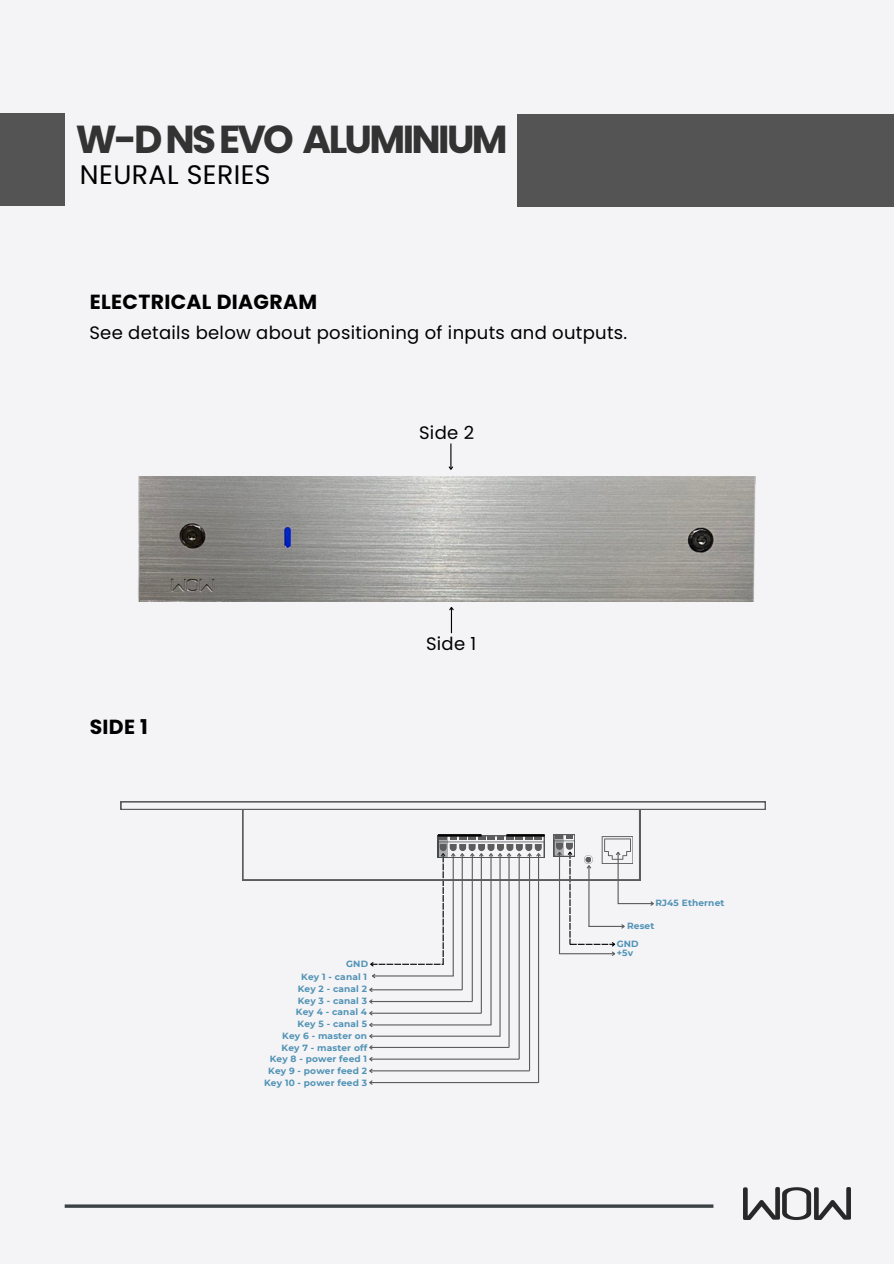
<style>
.page{position:relative;width:894px;height:1264px;background:#fff}
.page>*{position:absolute;margin:0;border:0;box-sizing:border-box;transform-origin:0 0}
.t1{font:700 39px "Poppins";letter-spacing:-.07em;color:#333}
.t2{font:26.7px "Poppins";letter-spacing:.015em;color:#000}
.t3{font:700 20.4px "Poppins";letter-spacing:.015em;color:#000}
.t4{font:18px "Poppins";letter-spacing:.015em;color:#000}
.t5{font:700 9px "Montserrat";letter-spacing:.015em;color:#5193b6}
</style>
<div class="page">
<div style="left:0;top:0;width:893px;height:1263px;background:#f4f3f5"></div>
<hr style="left:65px;top:1204px;width:648px;height:3px;background:#394142">
<img style="left:743px;top:1187px;width:106px;height:33px">
<svg style="left:448px;top:443px;width:5px;height:27px"></svg>
<svg style="left:449px;top:607px;width:5px;height:26px"></svg>
<img style="left:138px;top:476px;width:618px;height:125px">
<div style="left:0;top:113px;width:65px;height:93px;background:#545454"></div>
<div style="left:517px;top:114px;width:376px;height:93px;background:#545454"></div>
<hr style="left:461px;top:853px;width:1px;height:136px;background:#5c5c5c">
<hr style="left:471px;top:853px;width:1px;height:148px;background:#5c5c5c">
<hr style="left:480px;top:853px;width:1px;height:160px;background:#5c5c5c">
<hr style="left:490px;top:853px;width:1px;height:171px;background:#5c5c5c">
<hr style="left:499px;top:853px;width:1px;height:183px;background:#5c5c5c">
<hr style="left:508px;top:853px;width:1px;height:194px;background:#5c5c5c">
<hr style="left:518px;top:853px;width:1px;height:206px;background:#5c5c5c">
<hr style="left:529px;top:853px;width:1px;height:217px;background:#5c5c5c">
<hr style="left:538px;top:853px;width:1px;height:229px;background:#5c5c5c">
<hr style="left:369px;top:989px;width:93px;height:1px;background:#5c5c5c">
<hr style="left:369px;top:1000px;width:103px;height:2px;background:#5c5c5c">
<hr style="left:369px;top:1012px;width:112px;height:1px;background:#5c5c5c">
<hr style="left:369px;top:1024px;width:122px;height:1px;background:#5c5c5c">
<hr style="left:369px;top:1035px;width:131px;height:1px;background:#5c5c5c">
<hr style="left:369px;top:1046px;width:140px;height:1px;background:#5c5c5c">
<hr style="left:369px;top:1058px;width:150px;height:1px;background:#5c5c5c">
<hr style="left:369px;top:1070px;width:160px;height:1px;background:#5c5c5c">
<hr style="left:369px;top:1081px;width:169px;height:2px;background:#5c5c5c">
<svg style="left:369px;top:987px;width:4px;height:98px"></svg>
<svg style="left:121px;top:801px;width:644px;height:178px"></svg>
<hr style="left:438px;top:834px;width:43px;height:2px;background:#000">
<hr style="left:506px;top:834px;width:38px;height:2px;background:#000">
<p class="t1" style="left:76px;top:112px;width:433px">W-DNSEVO ALUMINIUM</p>
<h3 class="t2" style="left:80px;top:156px;width:192px">NEURAL SERIES</h3>
<h4 class="t3" style="left:90px;top:287px;width:229px">ELECTRICAL DIAGRAM</h4>
<h3 class="t4" style="left:89px;top:320px;width:539px">See details below about positioning of inputs and outputs.</h3>
<h4 class="t4" style="left:419px;top:420px;width:56px">Side 2</h4>
<p class="t3" style="left:90px;top:712px;width:59px">SIDE 1</p>
<h2 class="t4" style="left:426px;top:631px;width:52px">Side 1</h2>
<p class="t5" style="left:346px;top:957px;width:23px">GND</p>
<p class="t5" style="left:301px;top:971px;width:67px">Key 1 - canal 1</p>
<p class="t5" style="left:297px;top:983px;width:71px">Key 2 - canal 2</p>
<p class="t5" style="left:297px;top:995px;width:71px">Key 3 - canal 3</p>
<p class="t5" style="left:296px;top:1006px;width:73px">Key 4 - canal 4</p>
<p class="t5" style="left:297px;top:1018px;width:71px">Key 5 - canal 5</p>
<p class="t5" style="left:282px;top:1030px;width:86px">Key 6 - master on</p>
<p class="t5" style="left:281px;top:1041px;width:87px">Key 7 - master off</p>
<p class="t5" style="left:270px;top:1053px;width:99px">Key 8 - power feed 1</p>
<p class="t5" style="left:268px;top:1065px;width:100px">Key 9 - power feed 2</p>
<p class="t5" style="left:264px;top:1076px;width:104px">Key 10 - power feed 3</p>
<p class="t5" style="left:655px;top:897px;width:70px">RJ45 Ethernet</p>
<p class="t5" style="left:627px;top:920px;width:29px">Reset</p>
<p class="t5" style="left:616px;top:937px;width:23px">GND</p>
<p class="t5" style="left:616px;top:947px;width:18px">+5v</p>
</div>
